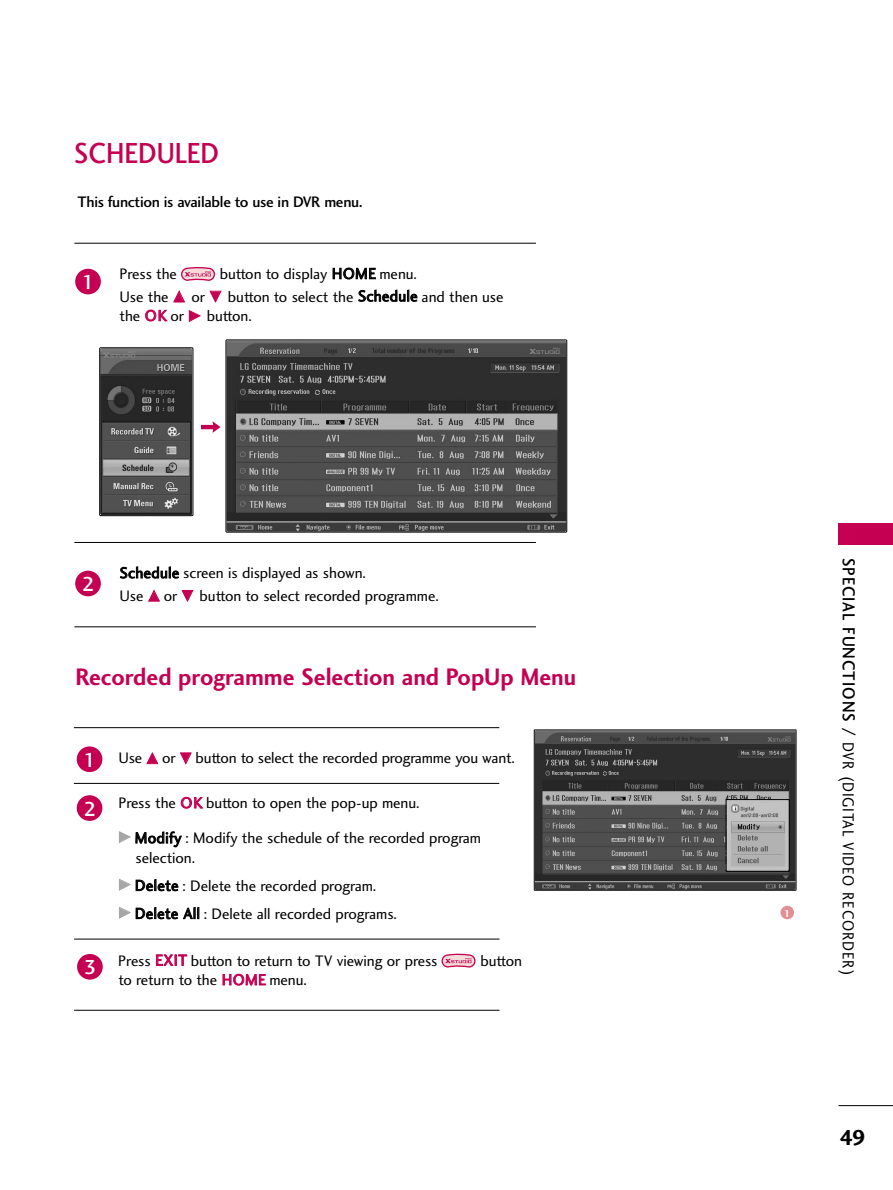
<style>
.page{position:relative;width:893px;height:1190px;background:#fff}
.page>*{position:absolute;margin:0;border:0;box-sizing:border-box;transform-origin:0 0}
.t1{font:30px "Charlotte Sans Medium Plain";color:#c50052;scale:.9 1}
.t2{font:24.75px "Charlotte Sans Bold Plain";color:#c50052;scale:.95 1}
.t3{font:22.5px "Charlotte Sans Bold Plain";color:#000}
.t4{font:21px "Charlotte Sans Medium Plain";color:#fff}
.t5{font:16.5px "Charlotte Sans Book Plain";letter-spacing:.06em;color:#000;scale:.9 1}
.t6{font:15.75px/22.5px "Charlotte Sans Book Plain";letter-spacing:-.005em;color:#000}
.t7{font:15.75px "Charlotte Sans Medium Plain";letter-spacing:-.02em;color:#000}
.t8{font:10.5px "Charlotte Sans Bold Plain";color:#fff}
.s1{font-family:"FZDING33";font-size:12px;color:#c50052}
.s2{color:#c50052}
.s3{font-family:"FZDING33";font-size:12px;color:#a6a6a6}
.s4{font-family:"Charlotte Sans Medium Plain";font-size:18px}
</style>
<div class="page">
<div style="left:838px;top:523px;width:54px;height:21px;background:#c50052"></div>
<hr style="left:838px;top:1105px;width:54px;height:1px;background:#000">
<svg style="left:181px;top:267px;width:34px;height:14px"></svg>
<hr style="left:74px;top:243px;width:462px;height:1px;background:#000">
<hr style="left:74px;top:542px;width:462px;height:1px;background:#000">
<hr style="left:74px;top:626px;width:462px;height:1px;background:#000">
<div style="left:75px;top:570px;width:26px;height:26px;background:#c50052;border-radius:50%"></div>
<div style="left:75px;top:269px;width:26px;height:25px;background:#c50052;border-radius:50%"></div>
<img style="left:228px;top:341px;width:337px;height:189px">
<div style="left:226px;top:339px;width:341px;height:193px;border:1px solid #000"></div>
<img style="left:101px;top:349px;width:90px;height:165px">
<div style="left:99px;top:347px;width:94px;height:169px;border:1px solid #000"></div>
<svg style="left:201px;top:421px;width:19px;height:12px"></svg>
<img style="left:536px;top:731px;width:258px;height:157px">
<div style="left:534px;top:729px;width:262px;height:161px;border:1px solid #000"></div>
<img style="left:727px;top:801px;width:60px;height:68px">
<div style="left:725px;top:799px;width:64px;height:72px;border:1px solid #000"></div>
<hr style="left:74px;top:727px;width:425px;height:1px;background:#000">
<svg style="left:441px;top:953px;width:35px;height:15px"></svg>
<div style="left:77px;top:795px;width:25px;height:26px;background:#c50052;border-radius:50%"></div>
<div style="left:77px;top:746px;width:25px;height:26px;background:#c50052;border-radius:50%"></div>
<hr style="left:74px;top:938px;width:425px;height:1px;background:#000">
<hr style="left:74px;top:1010px;width:425px;height:1px;background:#000">
<div style="left:77px;top:954px;width:26px;height:25px;background:#c50052;border-radius:50%"></div>
<hr style="left:74px;top:783px;width:425px;height:1px;background:#000">
<div style="left:780px;top:905px;width:14px;height:14px;background:#e28e93;border-radius:50%"></div>
<h1 class="t1" style="left:74px;top:142px;width:162px">SCHEDULED</h1>
<p class="t7" style="left:78px;top:195px;width:287px">This function is available to use in DVR menu.</p>
<h3 class="t4" style="left:82px;top:274px;width:14px">1</h3>
<p class="t6" style="left:119px;top:262px;width:385px;text-indent:100px">button to display HOME menu.<br>Use the <span class="s1">D</span> or <span class="s1">E</span> button to select the Schedule and then use</p>
<p class="t6" style="left:119px;top:304px;width:134px">the <span class="s2">OK</span> or <span class="s1">G</span> button.</p>
<p class="t6" style="left:119px;top:262px;width:59px">Press the</p>
<h3 class="t4" style="left:82px;top:576px;width:14px">2</h3>
<p class="t6" style="left:119px;top:561px;width:321px">Schedule screen is displayed as shown.<br>Use <span class="s1">D</span> or <span class="s1">E</span> button to select recorded programme.</p>
<h2 class="t2" style="left:75px;top:662px;width:528px">Recorded programme Selection and PopUp Menu</h2>
<h3 class="t4" style="left:84px;top:751px;width:14px">1</h3>
<h3 class="t4" style="left:84px;top:800px;width:14px">2</h3>
<h3 class="t4" style="left:84px;top:959px;width:14px">3</h3>
<p class="t6" style="left:118px;top:746px;width:398px">Use <span class="s1">D</span> or <span class="s1">E</span> button to select the recorded programme you want.</p>
<p class="t6" style="left:118px;top:791px;width:303px">Press the <span class="s2">OK</span> button to open the pop-up menu.</p>
<p class="t6" style="left:135px;top:828px;width:347px;line-height:19.5px;text-indent:-17px"><span class="s3">G</span> Modify : Modify the schedule of the recorded program selection.</p>
<p class="t6" style="left:119px;top:871px;width:280px;line-height:28px"><span class="s3">G</span> Delete : Delete the recorded program.<br><span class="s3">G</span> Delete All : Delete all recorded programs.</p>
<p class="t6" style="left:118px;top:949px;width:321px">Press <span class="s2">EXIT</span> button to return to TV viewing or press</p>
<p class="t6" style="left:480px;top:949px;width:43px">button</p>
<p class="t6" style="left:118px;top:968px;width:190px">to return to the <span class="s2">HOME</span> menu.</p>
<p class="t8" style="left:784px;top:906px;width:8px">1</p>
<p class="t5" style="left:858px;top:557px;width:465px;rotate:90deg"><span class="s4">SPECIAL FUNCTIONS /</span> DVR (DIGITAL VIDEO RECORDER)</p>
<h3 class="t3" style="left:839px;top:1123px;width:28px">49</h3>
</div>
